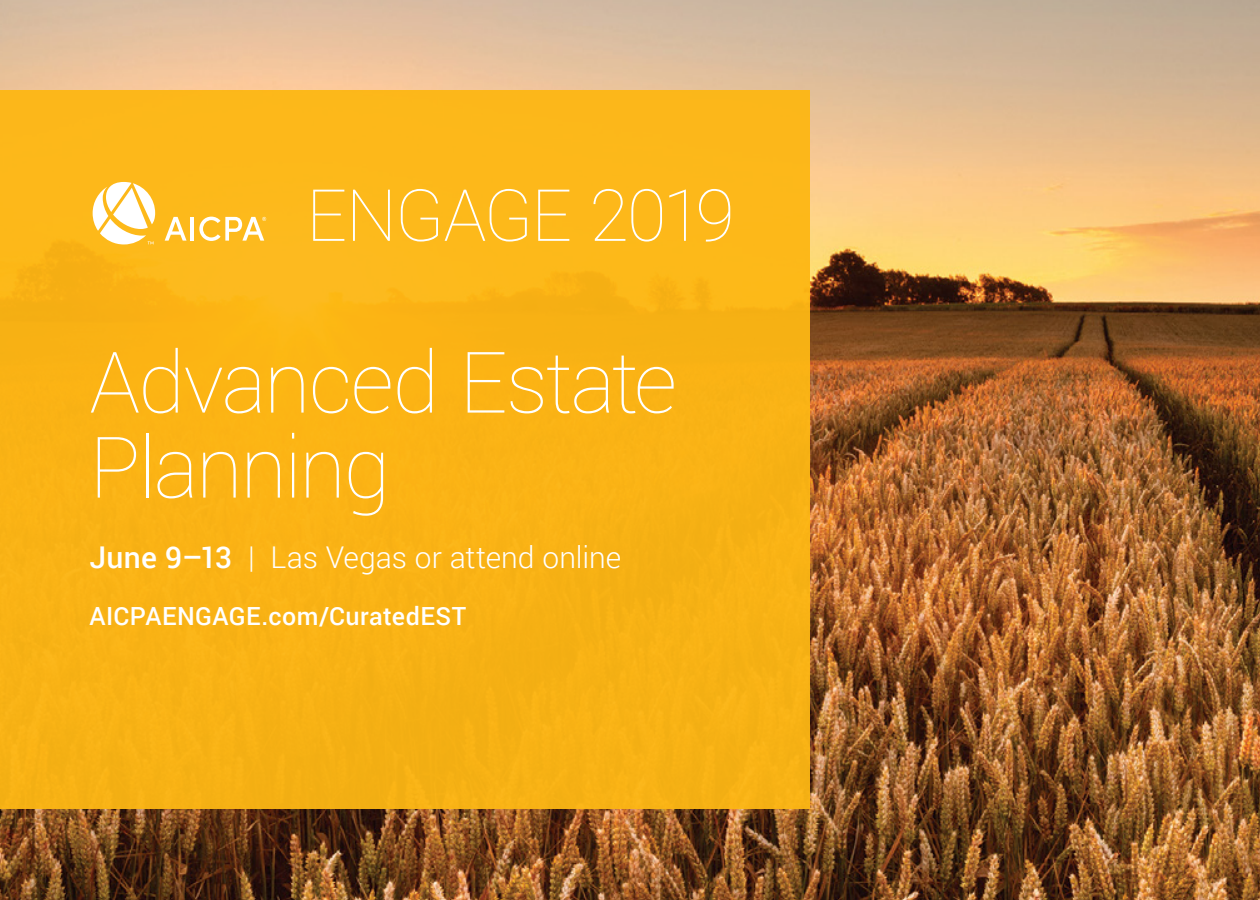
<style>
.page{position:relative;width:1260px;height:900px;background:#fff}
.page>*{position:absolute;margin:0;border:0;box-sizing:border-box;transform-origin:0 0}
.t1{font:100 85px/85px "Roboto";letter-spacing:-.025em;color:#fff}
.t2{font:300 30px "Roboto";color:#fff}
.t3{font:500 25px "Roboto";letter-spacing:.02em;color:#fff}
.s1{font-weight:500}
</style>
<div class="page">
<img style="left:0;top:0;width:1260px;height:900px">
<div style="left:0;top:90px;width:810px;height:719px;background:#fdb714"></div>
<svg style="left:93px;top:182px;width:62px;height:62px"></svg>
<svg style="left:165px;top:217px;width:22px;height:24px"></svg>
<hr style="left:191px;top:217px;width:3px;height:24px;background:#fff">
<svg style="left:199px;top:217px;width:67px;height:24px"></svg>
<svg style="left:313px;top:189px;width:417px;height:53px"></svg>
<h1 class="t1" style="left:89px;top:337px;width:589px">Advanced Estate<br>Planning</h1>
<p class="t2" style="left:89px;top:537px;width:534px"><span class="s1">June 9–13</span> | Las Vegas or attend online</p>
<p class="t3" style="left:89px;top:599px;width:378px">AICPAENGAGE.com/CuratedEST</p>
</div>
